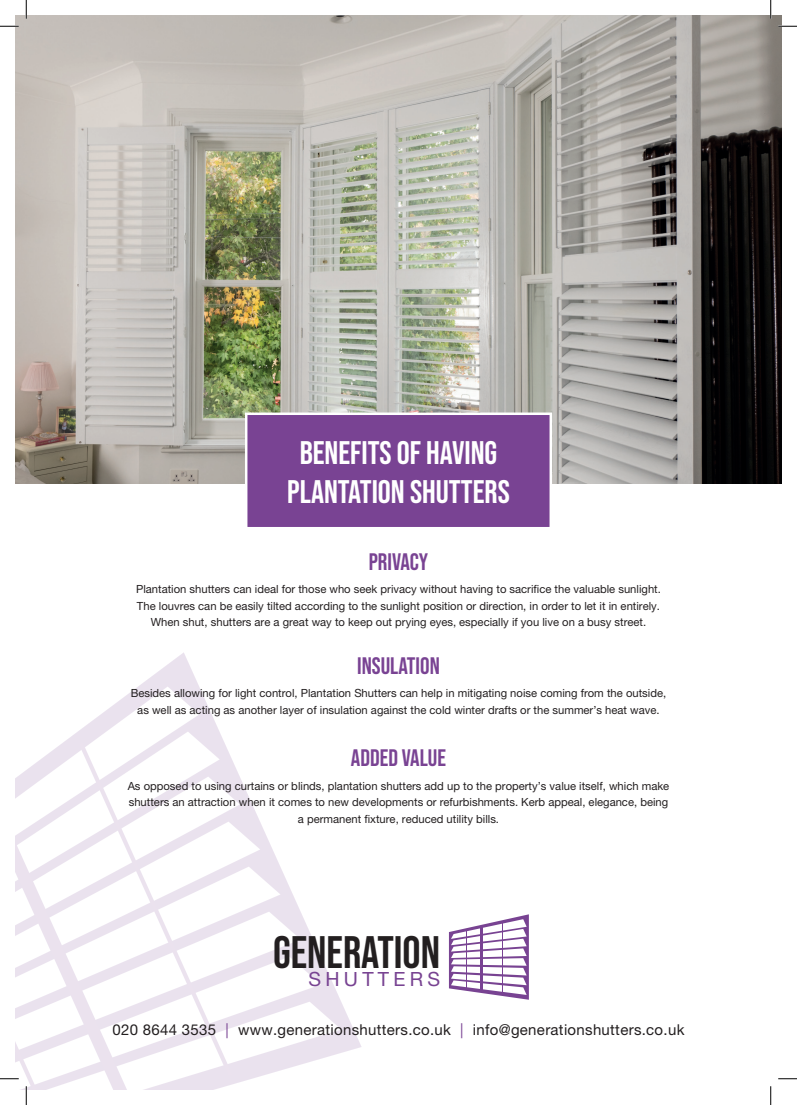
<style>
.page{position:relative;width:797px;height:1105px;background:#fff}
.page>*{position:absolute;margin:0;border:0;box-sizing:border-box;transform-origin:0 0}
.t1{font:45.25px "Bebas Neue";color:#231f20}
.t2{font:32.5px "Bebas Neue";color:#fff}
.t3{font:23.75px "Bebas Neue";color:#794393}
.t4{font:19.62px "Helvetica Neue";letter-spacing:.22em;color:#784392}
.t5{font:15px "Helvetica Neue";letter-spacing:.02em;color:#231f20}
.t6{font:11.25px "Helvetica Neue";color:#231f20}
.s1{color:#794393}
</style>
<div class="page">
<svg style="left:139px;top:652px;width:222px;height:401px"></svg>
<svg style="left:16px;top:686px;width:183px;height:116px"></svg>
<svg style="left:79px;top:742px;width:153px;height:60px"></svg>
<img style="left:16px;top:16px;width:765px;height:468px">
<div style="left:244px;top:411px;width:309px;height:116px;background:#794393"></div>
<svg style="left:449px;top:914px;width:80px;height:86px"></svg>
<hr style="left:480px;top:926px;width:3px;height:66px;background:#794393">
<hr style="left:466px;top:929px;width:1px;height:61px;background:#794393">
<hr style="left:502px;top:922px;width:1px;height:72px;background:#794393">
<svg style="left:0;top:25px;width:19px;height:2px"></svg>
<svg style="left:778px;top:25px;width:19px;height:2px"></svg>
<svg style="left:778px;top:1078px;width:19px;height:1px"></svg>
<svg style="left:25px;top:0;width:2px;height:19px"></svg>
<svg style="left:0;top:802px;width:341px;height:303px"></svg>
<svg style="left:770px;top:0;width:1px;height:19px"></svg>
<svg style="left:770px;top:1086px;width:1px;height:19px"></svg>
<p class="t2" style="left:300px;top:434px;width:199px">BENEFITS OF HAVING</p>
<p class="t2" style="left:287px;top:473px;width:224px">PLANTATION SHUTTERS</p>
<p class="t3" style="left:369px;top:548px;width:61px">PRIVACY</p>
<p class="t6" style="left:136px;top:583px;width:526px">Plantation shutters can ideal for those who seek privacy without having to sacrifice the valuable sunlight.</p>
<p class="t6" style="left:137px;top:599px;width:524px">The louvres can be easily tilted according to the sunlight position or direction, in order to let it in entirely.</p>
<p class="t6" style="left:151px;top:615px;width:497px">When shut, shutters are a great way to keep out prying eyes, especially if you live on a busy street.</p>
<p class="t3" style="left:357px;top:652px;width:84px">INSULATION</p>
<p class="t6" style="left:131px;top:687px;width:537px">Besides allowing for light control, Plantation Shutters can help in mitigating noise coming from the outside,</p>
<p class="t6" style="left:137px;top:703px;width:524px">as well as acting as another layer of insulation against the cold winter drafts or the summer’s heat wave.</p>
<p class="t3" style="left:351px;top:745px;width:97px">ADDED VALUE</p>
<p class="t6" style="left:128px;top:779px;width:543px">As opposed to using curtains or blinds, plantation shutters add up to the property’s value itself, which make</p>
<p class="t6" style="left:129px;top:796px;width:541px">shutters an attraction when it comes to new developments or refurbishments. Kerb appeal, elegance, being</p>
<p class="t6" style="left:298px;top:812px;width:203px">a permanent fixture, reduced utility bills.</p>
<p class="t1" style="left:273px;top:926px;width:168px">GENERATION</p>
<p class="t4" style="left:308px;top:967px;width:133px">SHUTTERS</p>
<p class="t5" style="left:112px;top:1020px;width:573px">020 8644 3535 <span class="s1">|</span> www.generationshutters.co.uk <span class="s1">|</span> info@generationshutters.co.uk</p>
</div>
